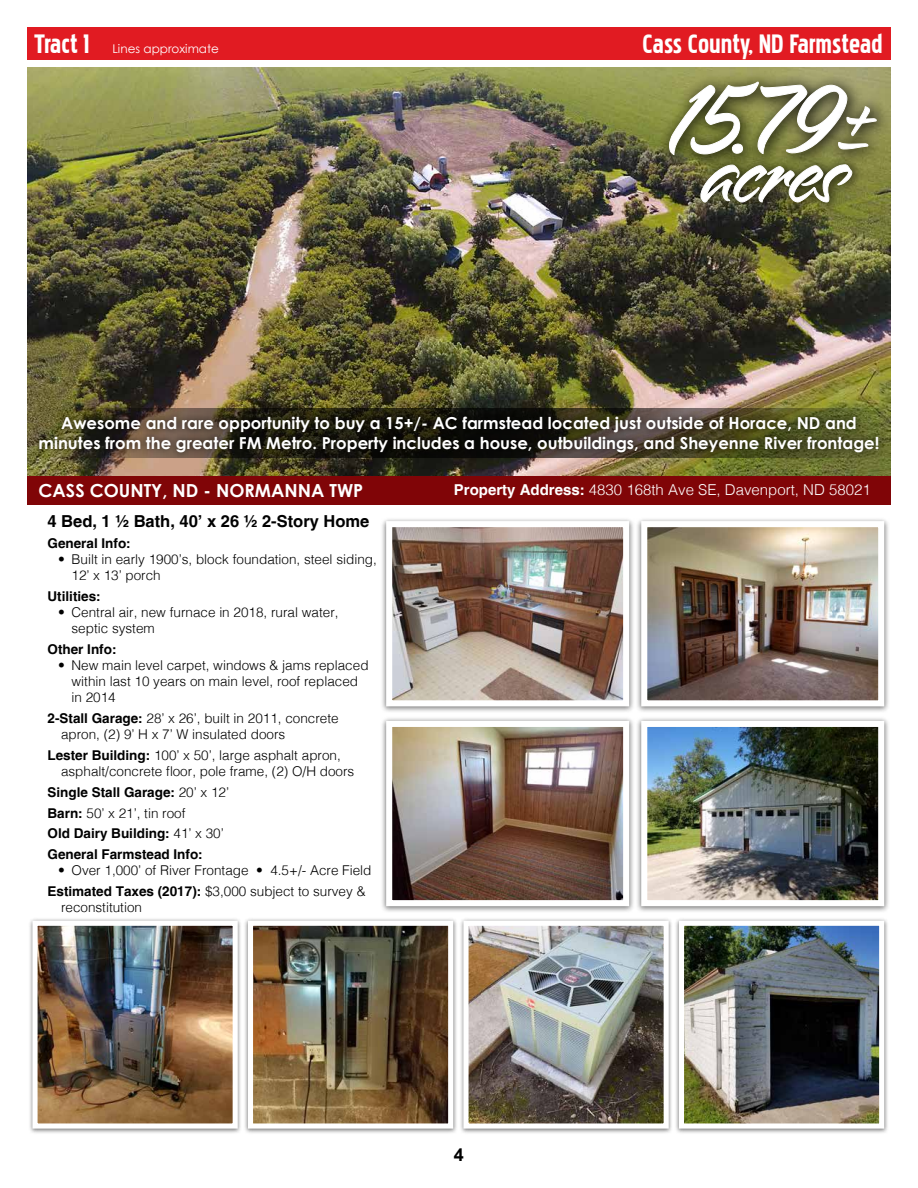
<style>
.page{position:relative;width:918px;height:1188px;background:#fff}
.page>*{position:absolute;margin:0;border:0;box-sizing:border-box;transform-origin:0 0}
.t1{font:133.35px "Alpine Script W00";color:#fff}
.t2{font:104.25px "Alpine Script W00";letter-spacing:-.01em;color:#fff}
.t3{font:33px "Pakenham";color:#fff}
.t4{font:700 18px "Century Gothic";color:#fff}
.t5{font:700 18px "Arial";color:#000}
.t6{font:700 16.5px/19.8px "Century Gothic";color:#fff;text-align:center}
.t7{font:700 16.5px "Helvetica";color:#000}
.t8{font:300 15px "Helvetica";color:#fff}
.t9{font:300 13.5px/16.2px "Helvetica";color:#000}
.t10{font:700 13.5px/20.7px "Helvetica";color:#000}
.t11{font:12px "Century Gothic";color:#fff}
.s1{font-weight:700}
.s2{font-weight:300}
</style>
<div class="page">
<div style="left:27px;top:475px;width:864px;height:30px;background:#800507"></div>
<div style="left:27px;top:27px;width:864px;height:32px;background:#e11b22"></div>
<div style="left:380px;top:517px;width:255px;height:196px;background:#000;opacity:.55"></div>
<img style="left:383px;top:518px;width:249px;height:191px">
<div style="left:380px;top:717px;width:255px;height:196px;background:#000;opacity:.55"></div>
<img style="left:383px;top:718px;width:249px;height:191px">
<div style="left:243px;top:917px;width:215px;height:217px;background:#000;opacity:.55"></div>
<img style="left:245px;top:918px;width:211px;height:213px">
<div style="left:28px;top:917px;width:214px;height:217px;background:#000;opacity:.55"></div>
<img style="left:30px;top:918px;width:210px;height:213px">
<div style="left:636px;top:517px;width:254px;height:196px;background:#000;opacity:.55"></div>
<img style="left:638px;top:518px;width:249px;height:191px">
<div style="left:636px;top:717px;width:254px;height:196px;background:#000;opacity:.55"></div>
<img style="left:638px;top:718px;width:249px;height:191px">
<div style="left:459px;top:917px;width:214px;height:217px;background:#000;opacity:.55"></div>
<img style="left:461px;top:918px;width:210px;height:213px">
<div style="left:674px;top:917px;width:215px;height:217px;background:#000;opacity:.55"></div>
<img style="left:676px;top:918px;width:211px;height:213px">
<img style="left:27px;top:68px;width:864px;height:407px">
<svg style="left:27px;top:408px;width:864px;height:50px;background:#4a4628"></svg>
<div style="left:32px;top:410px;width:854px;height:49px;background:#000;opacity:.75"></div>
<div style="left:691px;top:155px;width:174px;height:60px;background:#000;opacity:.75"></div>
<svg style="left:701px;top:171px;width:151px;height:31px;background:#66674a"></svg>
<div style="left:657px;top:70px;width:207px;height:101px;background:#000;opacity:.75"></div>
<div style="left:835px;top:95px;width:57px;height:56px;background:#000;opacity:.75"></div>
<div style="left:827px;top:130px;width:57px;height:36px;background:#000;opacity:.75"></div>
<svg style="left:669px;top:82px;width:207px;height:73px;background:#76784d"></svg>
<h3 class="t3" style="left:34px;top:29px;width:57px">Tract 1</h3>
<p class="t11" style="left:112px;top:41px;width:108px">Lines approximate</p>
<h3 class="t3" style="left:643px;top:29px;width:242px">Cass County, ND Farmstead</h3>
<h1 class="t1" style="left:669px;top:53px;width:171px">15.79</h1>
<h2 class="t2" style="left:701px;top:122px;width:146px">acres</h2>
<p class="t6" style="left:39px;top:413px;width:842px">Awesome and rare opportunity to buy a 15+/- AC farmstead located just outside of Horace, ND and minutes from the greater FM Metro. Property includes a house, outbuildings, and Sheyenne River frontage!</p>
<h3 class="t4" style="left:39px;top:477px;width:326px">CASS COUNTY, ND - NORMANNA TWP</h3>
<p class="t8" style="left:454px;top:477px;width:418px"><span class="s1">Property Address:</span> 4830 168th Ave SE, Davenport, ND 58021</p>
<p class="t7" style="left:48px;top:511px;width:323px">4 Bed, 1 ½ Bath, 40’ x 26 ½ 2-Story Home</p>
<p class="t10" style="left:48px;top:533px;width:85px">General Info:</p>
<p class="t9" style="left:72px;top:550px;width:307px;text-indent:-14px">• Built in early 1900’s, block foundation, steel siding,<br>12’ x 13’ porch</p>
<p class="t10" style="left:48px;top:586px;width:55px">Utilities:</p>
<p class="t9" style="left:72px;top:603px;width:269px;text-indent:-14px">• Central air, new furnace in 2018, rural water, septic system</p>
<p class="t10" style="left:48px;top:639px;width:70px">Other Info:</p>
<p class="t9" style="left:72px;top:656px;width:299px;text-indent:-14px">• New main level carpet, windows &amp; jams replaced within last 10 years on main level, roof replaced in 2014</p>
<p class="t9" style="left:61px;top:709px;width:279px;text-indent:-14px"><span class="s1">2-Stall Garage:</span> 28’ x 26’, built in 2011, concrete apron, (2) 9’ H x 7’ W insulated doors</p>
<p class="t9" style="left:61px;top:746px;width:295px;text-indent:-14px"><span class="s1">Lester Building:</span> 100’ x 50’, large asphalt apron, asphalt/concrete floor, pole frame, (2) O/H doors</p>
<p class="t10" style="left:48px;top:782px;width:183px">Single Stall Garage: <span class="s2">20’ x 12’<br></span>Barn: <span class="s2">50’ x 21’, tin roof<br></span>Old Dairy Building: <span class="s2">41’ x 30’<br></span>General Farmstead Info:</p>
<p class="t9" style="left:48px;top:859px;width:326px;line-height:20.7px;text-indent:11px">• Over 1,000’ of River Frontage • 4.5+/- Acre Field<br><span class="s1">Estimated Taxes (2017):</span> $3,000 subject to survey &amp;</p>
<p class="t9" style="left:61px;top:898px;width:83px">reconstitution</p>
<h3 class="t5" style="left:454px;top:1143px;width:12px">4</h3>
</div>
